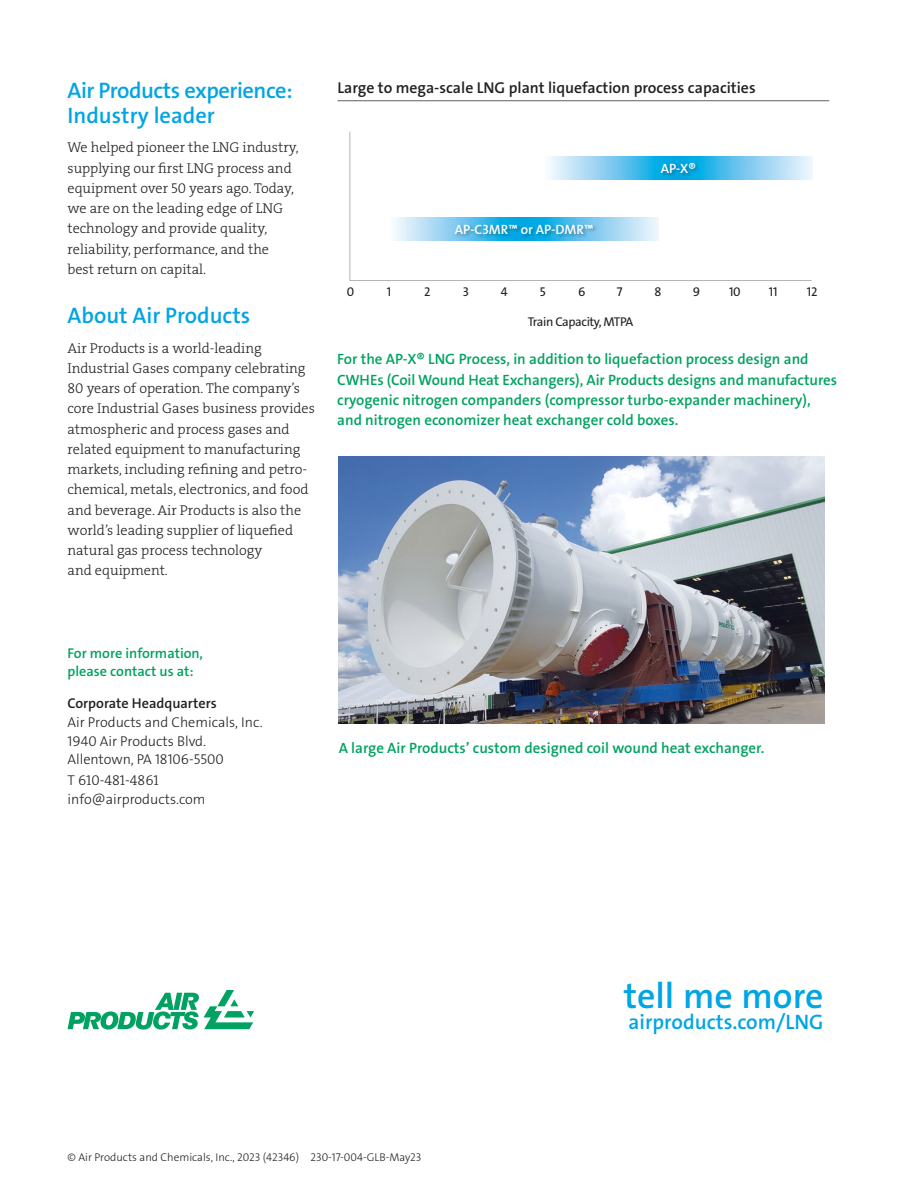
<style>
.page{position:relative;width:918px;height:1188px;background:#fff}
.page>*{position:absolute;margin:0;border:0;box-sizing:border-box;transform-origin:0 0}
.t1{font:600 36px "The Sans LF";color:#00a5e3}
.t2{font:600 22.5px/25.5px "The Sans LF";letter-spacing:-.02em;color:#00a5e3}
.t3{font:600 22.5px "The Sans LF";color:#00a5e3}
.t4{font:600 21px "The Sans LF";color:#00a5e3}
.t5{font:600 15.75px "The Sans LF";color:#231f20}
.t6{font:600 15px/20.2px "The Sans LF";color:#00a261}
.t7{font:14.25px/20.2px "The Serif LP3 Lig";color:#231f20}
.t8{font:300 14.25px/18.8px "The Sans LF";color:#231f20}
.t9{font:600 14.25px/18px "The Sans LF";color:#00a261}
.t10{font:600 14.25px "The Sans LF";color:#231f20}
.t11{font:600 13.5px "The Sans LF";color:#fff}
.t12{font:12.75px "The Sans LF";letter-spacing:-.03em;color:#231f20}
.t13{font:300 11.25px "The Sans LF";color:#231f20}
.s1{font-family:"The Sans LF";font-weight:300}
</style>
<div class="page">
<svg style="left:68px;top:990px;width:186px;height:40px"></svg>
<img style="left:339px;top:456px;width:486px;height:267px">
<hr style="left:338px;top:100px;width:491px;height:1px;background:#717074">
<svg style="left:349px;top:131px;width:463px;height:150px"></svg>
<svg style="left:543px;top:157px;width:269px;height:23px;background:#81cef0"></svg>
<svg style="left:389px;top:217px;width:269px;height:24px;background:#94d5f2"></svg>
<div style="left:660px;top:162px;width:40px;height:16px;background:#231f20;opacity:.35"></div>
<div style="left:454px;top:224px;width:144px;height:15px;background:#231f20;opacity:.35"></div>
<h2 class="t2" style="left:68px;top:77px;width:227px">Air Products experience:<br>Industry leader</h2>
<p class="t7" style="left:68px;top:138px;width:233px">We helped pioneer the LNG industry, supplying our first LNG process and equipment over 50 years ago. Today, we are on the leading edge of LNG technology and provide quality, reliability, performance, and the best return on capital.</p>
<h2 class="t3" style="left:68px;top:301px;width:184px">About Air Products</h2>
<p class="t7" style="left:68px;top:338px;width:249px">Air Products is a world-leading Industrial Gases company celebrating 80 years of operation. The company’s core Industrial Gases business provides atmospheric and process gases and related equipment to manufacturing markets, including refining and petro&shy;chemical, metals, electronics, and food and beverage. Air Products is also the world’s leading supplier of liquefied natural gas process technology<br>and equipment.</p>
<p class="t5" style="left:338px;top:77px;width:420px">Large to mega-scale LNG plant liquefaction process capacities</p>
<p class="t11" style="left:455px;top:221px;width:140px">AP-C3MR™ or AP-DMR™</p>
<p class="t11" style="left:661px;top:160px;width:37px">AP-X®</p>
<p class="t12" style="left:347px;top:284px;width:9px">0</p>
<p class="t12" style="left:387px;top:284px;width:6px">1</p>
<p class="t12" style="left:424px;top:284px;width:8px">2</p>
<p class="t12" style="left:463px;top:284px;width:8px">3</p>
<p class="t12" style="left:501px;top:284px;width:8px">4</p>
<p class="t12" style="left:540px;top:284px;width:7px">5</p>
<p class="t12" style="left:578px;top:284px;width:9px">6</p>
<p class="t12" style="left:617px;top:284px;width:7px">7</p>
<p class="t12" style="left:655px;top:284px;width:9px">8</p>
<p class="t12" style="left:693px;top:284px;width:9px">9</p>
<p class="t12" style="left:729px;top:284px;width:13px">10</p>
<p class="t12" style="left:769px;top:284px;width:10px">11</p>
<p class="t12" style="left:807px;top:284px;width:12px">12</p>
<p class="t12" style="left:528px;top:314px;width:107px">Train Capacity, MTPA</p>
<p class="t6" style="left:337px;top:349px;width:501px">For the AP-X® LNG Process, in addition to liquefaction process design and CWHEs (Coil Wound Heat Exchangers), Air Products designs and manufactures cryogenic nitrogen companders (compressor turbo-expander machinery), and nitrogen economizer heat exchanger cold boxes.</p>
<p class="t9" style="left:68px;top:644px;width:137px">For more information, please contact us at:</p>
<p class="t10" style="left:68px;top:694px;width:151px">Corporate Headquarters</p>
<p class="t8" style="left:68px;top:713px;width:197px">Air Products and Chemicals, Inc.<br>1940 Air Products Blvd.<br>Allentown, PA 18106-5500</p>
<p class="t7" style="left:68px;top:771px;width:93px"><span class="s1">T</span> 610-481-4861</p>
<p class="t8" style="left:68px;top:790px;width:140px">info@airproducts.com</p>
<p class="t6" style="left:339px;top:737px;width:427px">A large Air Products’ custom designed coil wound heat exchanger.</p>
<h1 class="t1" style="left:624px;top:973px;width:201px">tell me more</h1>
<h3 class="t4" style="left:629px;top:1009px;width:196px">airproducts.com/LNG</h3>
<p class="t13" style="left:68px;top:1150px;width:356px">© Air Products and Chemicals, Inc., 2023 (42346) 230-17-004-GLB-May23</p>
</div>
